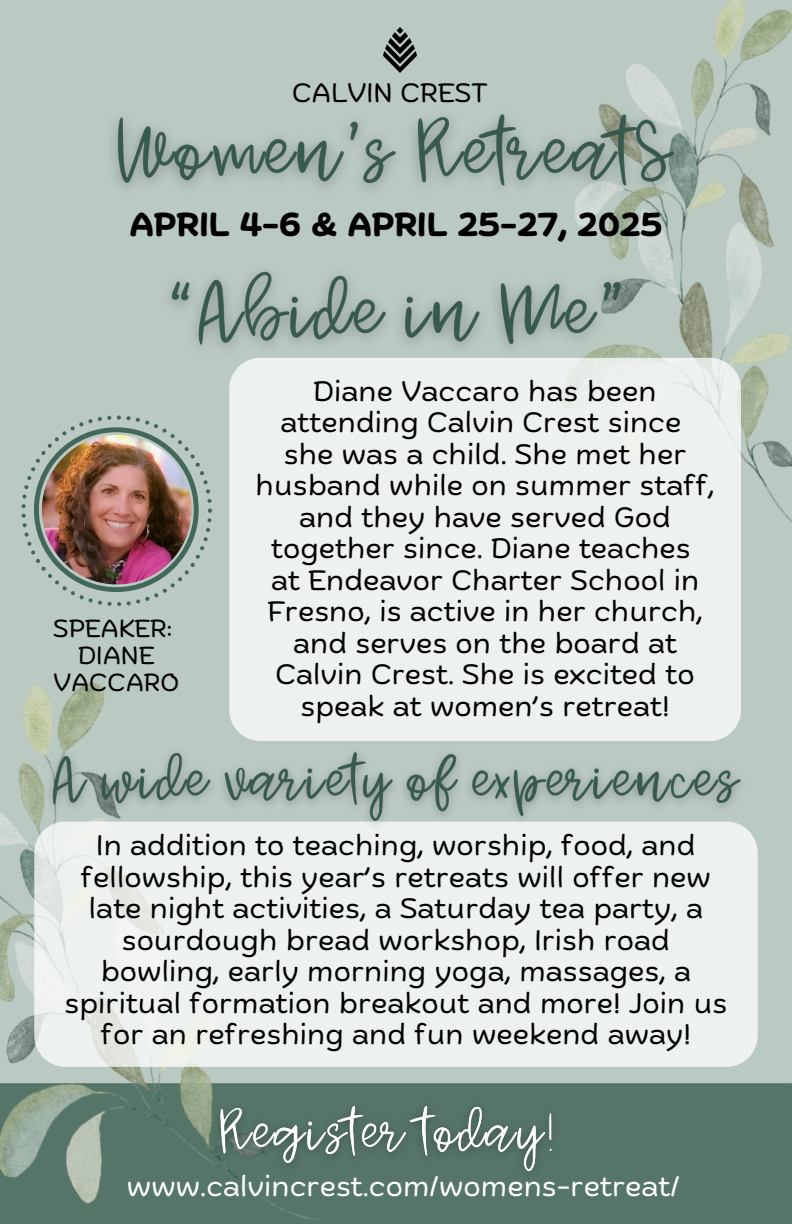
<style>
.page{position:relative;width:792px;height:1224px;background:#bac9c2}
.page>*{position:absolute;margin:0;border:0;box-sizing:border-box;transform-origin:0 0}
.t1{font:700 33.2px "Biski";color:#000}
.t2{font:28px/31.6px "Biski";color:#000;text-align:center}
.t3{font:28px "Biski";color:#fff}
.t4{font:26.4px "Biski";color:#000}
.t5{font:24.6px/27px "Biski";color:#000;text-align:center}
</style>
<div class="page">
<img style="left:384px;top:27px;width:33px;height:45px">
<svg style="left:21px;top:416px;width:191px;height:190px"></svg>
<img style="left:42px;top:435px;width:149px;height:149px;border-radius:50%">
<img style="left:575px;top:0;width:217px;height:522px">
<div style="left:229px;top:358px;width:512px;height:380px;background:#edf1ef"></div>
<div style="left:389px;top:1083px;width:403px;height:141px;background:#557568"></div>
<img style="left:0;top:656px;width:389px;height:568px">
<img style="left:113px;top:96px;width:583px;height:119px">
<img style="left:191px;top:1093px;width:378px;height:96px">
<img style="left:169px;top:254px;width:473px;height:121px">
<div style="left:34px;top:822px;width:724px;height:245px;background:#edf1ef"></div>
<img style="left:36px;top:738px;width:722px;height:102px">
<p class="t4" style="left:292px;top:82px;width:197px">CALVIN CREST</p>
<h5 class="t1" style="left:129px;top:211px;width:535px">APRIL 4-6 &amp; APRIL 25-27, 2025</h5>
<h4 class="t5" style="left:53px;top:617px;width:120px">SPEAKER:</h4>
<p class="t5" style="left:53px;top:644px;width:127px">DIANE<br>VACCARO</p>
<h3 class="t2" style="left:256px;top:378px;width:460px">Diane Vaccaro has been attending Calvin Crest since<br>she was a child. She met her husband while on summer staff, and they have served God together since. Diane teaches<br>at Endeavor Charter School in<br>Fresno, is active in her church, and serves on the board at<br>Calvin Crest. She is excited to speak at women’s retreat!</h3>
<p class="t2" style="left:65px;top:832px;width:664px">In addition to teaching, worship, food, and fellowship, this year’s retreats will offer new late night activities, a Saturday tea party, a sourdough bread workshop, Irish road bowling, early morning yoga, massages, a spiritual formation breakout and more! Join us for an refreshing and fun weekend away!</p>
<p class="t3" style="left:127px;top:1175px;width:555px">www.calvincrest.com/womens-retreat/</p>
</div>
